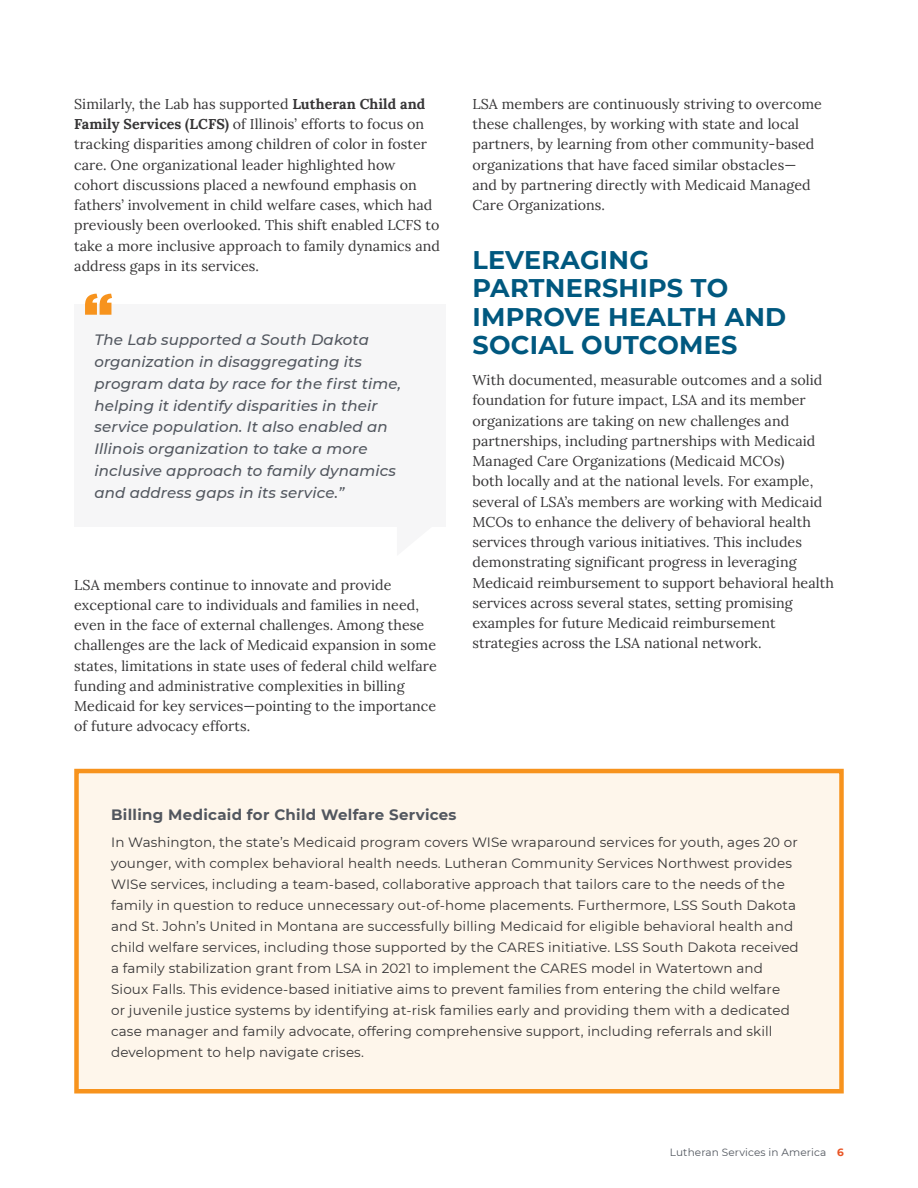
<style>
.page{position:relative;width:918px;height:1188px;background:#fff}
.page>*{position:absolute;margin:0;border:0;box-sizing:border-box;transform-origin:0 0}
.Heading_1{font:700 25.5px/28.5px "Montserrat";letter-spacing:.01em;color:#00587f}
.t1{font:italic 500 15px/21.8px "Montserrat";letter-spacing:.01em;color:#52575f}
.Heading_2{font:700 15px "Montserrat";letter-spacing:.02em;color:#52575f}
.Body{font:14.25px/20.2px "Lora";letter-spacing:.005em;color:#363536}
.t2{font:13.5px/21px "Montserrat";letter-spacing:.01em;color:#363536}
.t3{font:10.5px "Montserrat";letter-spacing:.01em;color:#52575f}
.s1{font-weight:700}
.s2{font-weight:700;color:#e95424}
</style>
<div class="page">
<div style="left:76px;top:771px;width:766px;height:320px;background:#fef6eb"></div>
<div style="left:74px;top:769px;width:770px;height:325px;border:4px solid #f7931d"></div>
<div style="left:74px;top:304px;width:372px;height:223px;background:#f6f6f7"></div>
<svg style="left:85px;top:294px;width:27px;height:21px"></svg>
<p class="Body" style="left:74px;top:93px;width:367px">Similarly, the Lab has supported <span class="s1">Lutheran Child and Family Services (LCFS)</span> of Illinois’ efforts to focus on tracking disparities among children of color in foster care. One organizational leader highlighted how cohort discussions placed a newfound emphasis on fathers’ involvement in child welfare cases, which had previously been overlooked. This shift enabled LCFS to take a more inclusive approach to family dynamics and address gaps in its services.</p>
<p class="t1" style="left:94px;top:329px;width:308px">The Lab supported a South Dakota organization in disaggregating its program data by race for the first time, helping it identify disparities in their service population. It also enabled an Illinois organization to take a more inclusive approach to family dynamics and address gaps in its service.”</p>
<p class="Body" style="left:74px;top:573px;width:364px">LSA members continue to innovate and provide exceptional care to individuals and families in need, even in the face of external challenges. Among these challenges are the lack of Medicaid expansion in some states, limitations in state uses of federal child welfare funding and administrative complexities in billing Medicaid for key services—pointing to the importance of future advocacy efforts.</p>
<p class="Body" style="left:472px;top:93px;width:351px">LSA members are continuously striving to overcome these challenges, by working with state and local partners, by learning from other community-based organizations that have faced similar obstacles— and by partnering directly with Medicaid Managed Care Organizations.</p>
<p class="Heading_1" style="left:472px;top:244px;width:315px">LEVERAGING<br>PARTNERSHIPS TO<br>IMPROVE HEALTH AND<br>SOCIAL OUTCOMES</p>
<p class="Body" style="left:472px;top:369px;width:363px">With documented, measurable outcomes and a solid foundation for future impact, LSA and its member organizations are taking on new challenges and partnerships, including partnerships with Medicaid Managed Care Organizations (Medicaid MCOs)<br>both locally and at the national levels. For example, several of LSA’s members are working with Medicaid MCOs to enhance the delivery of behavioral health services through various initiatives. This includes demonstrating significant progress in leveraging Medicaid reimbursement to support behavioral health services across several states, setting promising examples for future Medicaid reimbursement strategies across the LSA national network.</p>
<p class="Heading_2" style="left:111px;top:804px;width:347px">Billing Medicaid for Child Welfare Services</p>
<p class="t2" style="left:111px;top:831px;width:689px">In Washington, the state’s Medicaid program covers WISe wraparound services for youth, ages 20 or younger, with complex behavioral health needs. Lutheran Community Services Northwest provides WISe services, including a team-based, collaborative approach that tailors care to the needs of the family in question to reduce unnecessary out-of-home placements. Furthermore, LSS South Dakota and St. John’s United in Montana are successfully billing Medicaid for eligible behavioral health and child welfare services, including those supported by the CARES initiative. LSS South Dakota received a family stabilization grant from LSA in 2021 to implement the CARES model in Watertown and Sioux Falls. This evidence-based initiative aims to prevent families from entering the child welfare<br>or juvenile justice systems by identifying at-risk families early and providing them with a dedicated case manager and family advocate, offering comprehensive support, including referrals and skill development to help navigate crises.</p>
<p class="t3" style="left:670px;top:1145px;width:175px">Lutheran Services in America <span class="s2">6</span></p>
</div>
